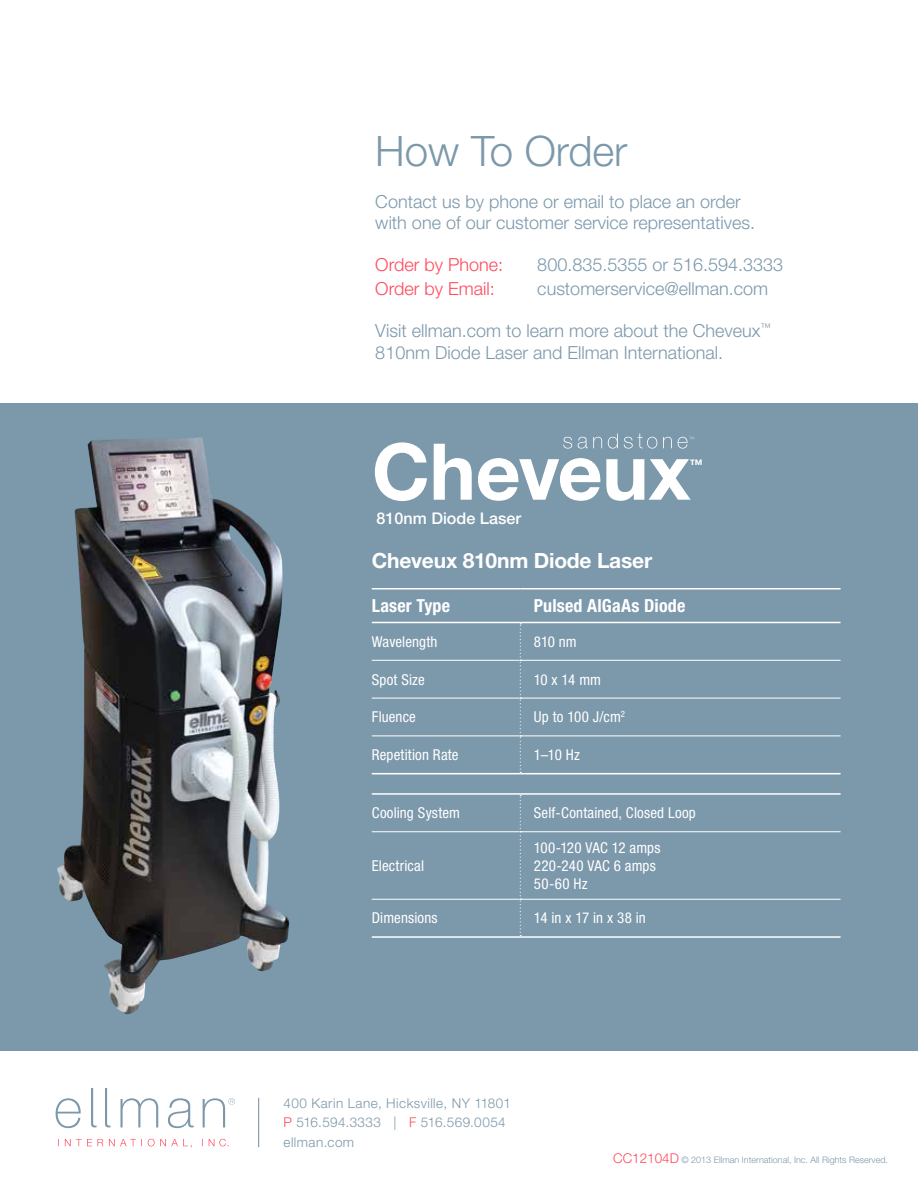
<style>
.page{position:relative;width:918px;height:1188px;background:#fff}
.page>*{position:absolute;margin:0;border:0;box-sizing:border-box;transform-origin:0 0}
.t1{font:700 78.45px "Helvetica Neue LT Std";letter-spacing:-.005em;color:#fff}
.t2{font:300 42px "Helvetica Neue LT Std";color:#7c98ab}
.t3{font:700 21px "Helvetica Neue LT Std";letter-spacing:-.01em;color:#fff}
.t4{font:300 18px/21.6px "Helvetica Neue LT Std";color:#7c98ab}
.t5{font:300 18px "Helvetica Neue LT Std";color:#ff495c}
.t6{font:700 condensed 18px "Helvetica Neue LT Std";letter-spacing:.01em;color:#fff}
.t7{font:500 16.2px "Helvetica Neue LT Std";color:#fff}
.t8{font:condensed 15px/18px "Helvetica Neue LT Std";letter-spacing:.01em;color:#fff}
.t9{font:300 13.5px/19.5px "Helvetica Neue LT Std";letter-spacing:.035em;color:#7c98ab}
.t10{font:700 13.2px "Helvetica Neue LT Std";color:#fff}
.t11{font:300 9px "Helvetica Neue LT Std";color:#7c98ab}
.s1{color:#ff495c}
.s2{font-size:13.5px;color:#ff495c}
</style>
<div class="page">
<div style="left:0;top:403px;width:918px;height:648px;background:#7c98ab"></div>
<svg style="left:55px;top:1088px;width:180px;height:40px"></svg>
<svg style="left:58px;top:1139px;width:171px;height:9px"></svg>
<img style="left:57px;top:440px;width:233px;height:574px">
<hr style="left:258px;top:1098px;width:1px;height:49px;background:#7c98ab">
<svg style="left:563px;top:434px;width:131px;height:15px"></svg>
<hr style="left:372px;top:660px;width:148px;height:1px;background:#fff">
<hr style="left:521px;top:660px;width:320px;height:1px;background:#fff">
<hr style="left:372px;top:698px;width:148px;height:1px;background:#fff">
<hr style="left:521px;top:698px;width:320px;height:1px;background:#fff">
<hr style="left:372px;top:736px;width:148px;height:1px;background:#fff">
<hr style="left:521px;top:736px;width:320px;height:1px;background:#fff">
<hr style="left:372px;top:831px;width:148px;height:1px;background:#fff">
<hr style="left:521px;top:831px;width:320px;height:1px;background:#fff">
<hr style="left:372px;top:899px;width:148px;height:1px;background:#fff">
<hr style="left:521px;top:899px;width:320px;height:1px;background:#fff">
<hr style="left:372px;top:588px;width:148px;height:1px;background:#fff">
<hr style="left:520px;top:588px;width:321px;height:1px;background:#fff">
<hr style="left:372px;top:936px;width:148px;height:2px;background:#fff">
<hr style="left:520px;top:936px;width:321px;height:2px;background:#fff">
<hr style="left:372px;top:773px;width:148px;height:1px;background:#fff">
<hr style="left:520px;top:773px;width:321px;height:1px;background:#fff">
<hr style="left:372px;top:793px;width:148px;height:2px;background:#fff">
<hr style="left:520px;top:793px;width:321px;height:2px;background:#fff">
<svg style="left:520px;top:623px;width:1px;height:150px"></svg>
<svg style="left:520px;top:795px;width:1px;height:141px"></svg>
<hr style="left:372px;top:622px;width:148px;height:1px;background:#fff">
<hr style="left:520px;top:622px;width:321px;height:1px;background:#fff">
<p class="t2" style="left:375px;top:125px;width:254px">How To Order</p>
<p class="t4" style="left:375px;top:190px;width:381px">Contact us by phone or email to place an order with one of our customer service representatives.</p>
<p class="t5" style="left:375px;top:253px;width:129px">Order by Phone:</p>
<p class="t4" style="left:537px;top:253px;width:247px">800.835.5355 or 516.594.3333</p>
<p class="t5" style="left:375px;top:278px;width:121px">Order by Email:</p>
<p class="t4" style="left:537px;top:278px;width:232px">customerservice@ellman.com</p>
<p class="t4" style="left:375px;top:320px;width:397px">Visit ellman.com to learn more about the Cheveux<sup>™<br></sup>810nm Diode Laser and Ellman International.</p>
<p class="t1" style="left:372px;top:423px;width:320px">Cheveux</p>
<p class="t10" style="left:689px;top:457px;width:15px">™</p>
<p class="t7" style="left:377px;top:508px;width:146px">810nm Diode Laser</p>
<p class="t3" style="left:372px;top:548px;width:282px">Cheveux 810nm Diode Laser</p>
<p class="t6" style="left:372px;top:595px;width:80px">Laser Type</p>
<p class="t6" style="left:534px;top:595px;width:153px">Pulsed AlGaAs Diode</p>
<p class="t8" style="left:372px;top:632px;width:67px">Wavelength</p>
<p class="t8" style="left:534px;top:632px;width:44px">810 nm</p>
<p class="t8" style="left:372px;top:670px;width:54px">Spot Size</p>
<p class="t8" style="left:534px;top:670px;width:69px">10 x 14 mm</p>
<p class="t8" style="left:372px;top:708px;width:46px">Fluence</p>
<p class="t8" style="left:534px;top:708px;width:93px">Up to 100 J/cm<sup>2</sup></p>
<p class="t8" style="left:372px;top:746px;width:88px">Repetition Rate</p>
<p class="t8" style="left:534px;top:746px;width:48px">1–10 Hz</p>
<p class="t8" style="left:372px;top:804px;width:90px">Cooling System</p>
<p class="t8" style="left:534px;top:804px;width:164px">Self-Contained, Closed Loop</p>
<p class="t8" style="left:372px;top:856px;width:54px">Electrical</p>
<p class="t8" style="left:534px;top:838px;width:128px">100-120 VAC 12 amps<br>220-240 VAC 6 amps<br>50-60 Hz</p>
<p class="t8" style="left:372px;top:909px;width:67px">Dimensions</p>
<p class="t8" style="left:534px;top:909px;width:114px">14 in x 17 in x 38 in</p>
<p class="t9" style="left:284px;top:1093px;width:229px">400 Karin Lane, Hicksville, NY 11801<br><span class="s1">P</span> 516.594.3333 | <span class="s1">F</span> 516.569.0054 ellman.com</p>
<p class="t11" style="left:613px;top:1155px;width:276px"><span class="s2">CC12104D</span> © 2013 Ellman International, Inc. All Rights Reserved.</p>
</div>
